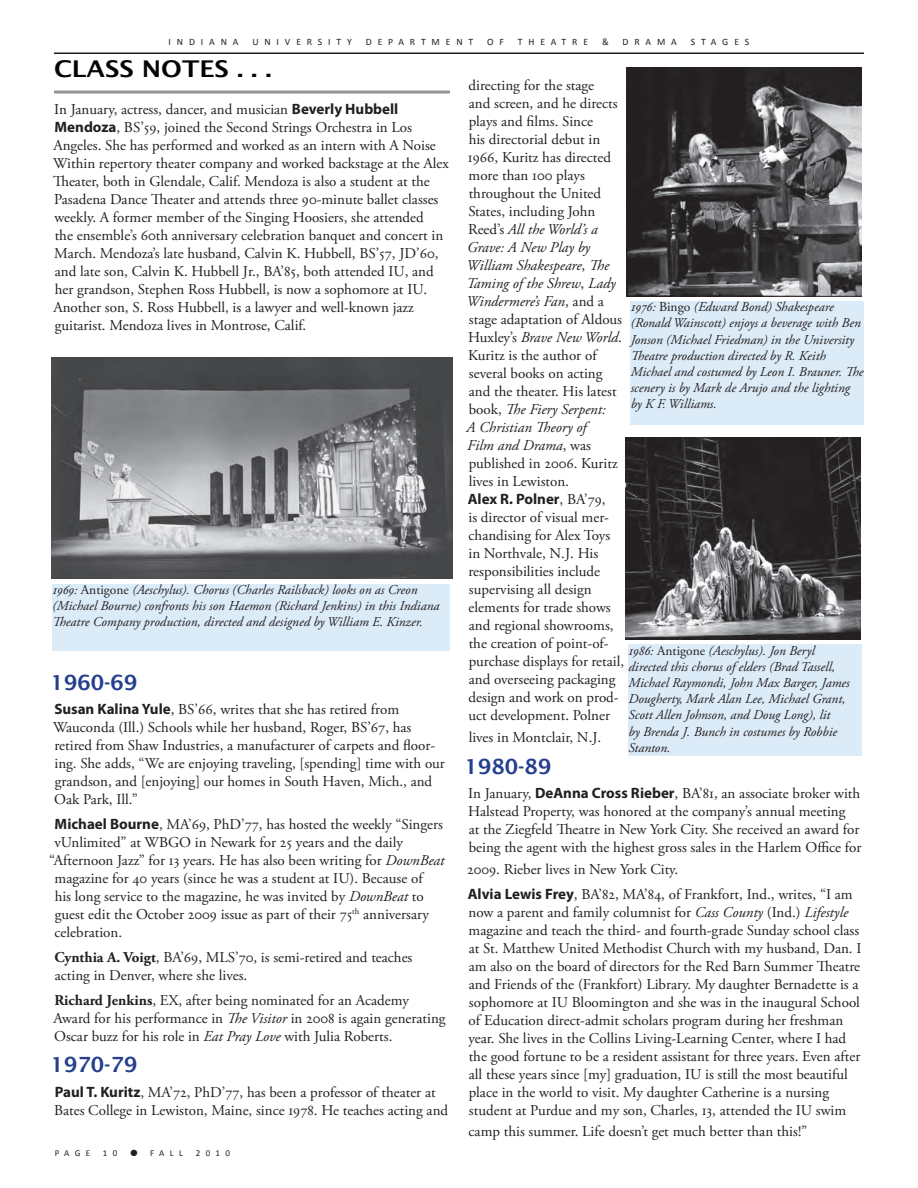
<style>
.page{position:relative;width:918px;height:1188px;background:#fff}
.page>*{position:absolute;margin:0;border:0;box-sizing:border-box;transform-origin:0 0}
.t1{font:600 23.1px "Lucida Sans";color:#040503;scale:1.09 1}
.t2{font:600 21px "Lucida Sans";color:#253f8e}
.t3{font:15px/18px "Adobe Garamond Pro";color:#231f20}
.t4{font:700 15px "Myriad Pro";color:#231f20}
.t5{font:italic 13.5px/16.2px "Adobe Garamond Pro";color:#231f20}
.t6{font:9.75px "Calibri";letter-spacing:.6em;color:#231f20}
.t7{font:9px "Calibri";letter-spacing:.6em;color:#231f20}
.s1{font-family:"Myriad Pro";font-weight:700}
.s2{font-style:normal}
.s3{font-style:italic}
.s4{font-weight:700}
.s5{font-family:"Adobe Garamond Pro";font-weight:400}
</style>
<div class="page">
<hr style="left:54px;top:52px;width:810px;height:2px;background:#231f20">
<hr style="left:54px;top:91px;width:396px;height:3px;background:#939598">
<img style="left:52px;top:357px;width:400px;height:221px">
<div style="left:631px;top:301px;width:233px;height:124px;background:#dbebf8"></div>
<div style="left:629px;top:645px;width:233px;height:111px;background:#dbebf8"></div>
<div style="left:52px;top:584px;width:398px;height:67px;background:#dbebf8"></div>
<img style="left:626px;top:68px;width:235px;height:228px">
<img style="left:626px;top:437px;width:235px;height:203px">
<p class="t6" style="left:169px;top:36px;width:71px">INDIANA</p>
<p class="t6" style="left:252px;top:36px;width:101px">UNIVERSITY</p>
<p class="t6" style="left:366px;top:36px;width:109px">DEPARTMENT</p>
<p class="t6" style="left:487px;top:36px;width:18px">O F</p>
<p class="t6" style="left:518px;top:36px;width:72px">THEATRE</p>
<p class="t6" style="left:602px;top:36px;width:8px">&amp;</p>
<p class="t6" style="left:623px;top:36px;width:56px">DRAMA</p>
<p class="t6" style="left:691px;top:36px;width:60px">STAGES</p>
<h1 class="t1" style="left:54px;top:56px;width:201px">CLASS NOTES . . .</h1>
<p class="t3" style="left:53px;top:101px;width:397px">In January, actress, dancer, and musician <span class="s1">Beverly Hubbell Mendoza</span>, BS’59, joined the Second Strings Orchestra in Los Angeles. She has performed and worked as an intern with A Noise Within repertory theater company and worked backstage at the Alex Theater, both in Glendale, Calif. Mendoza is also a student at the Pasadena Dance Theater and attends three 90-minute ballet classes weekly. A former member of the Singing Hoosiers, she attended<br>the ensemble’s 60th anniversary celebration banquet and concert in March. Mendoza’s late husband, Calvin K. Hubbell, BS’57, JD’60, and late son, Calvin K. Hubbell Jr., BA’85, both attended IU, and her grandson, Stephen Ross Hubbell, is now a sophomore at IU.<br>Another son, S. Ross Hubbell, is a lawyer and well-known jazz guitarist. Mendoza lives in Montrose, Calif.</p>
<p class="t5" style="left:52px;top:582px;width:389px">1969: <span class="s2">Antigone</span> (Aeschylus). Chorus (Charles Railsback) looks on as Creon (Michael Bourne) confronts his son Haemon (Richard Jenkins) in this Indiana<br>Theatre Company production, directed and designed by William E. Kinzer.</p>
<h2 class="t2" style="left:51px;top:670px;width:88px">1960-69</h2>
<p class="t3" style="left:53px;top:701px;width:393px"><span class="s1">Susan Kalina Yule</span>, BS’66, writes that she has retired from Wauconda (Ill.) Schools while her husband, Roger, BS’67, has retired from Shaw Industries, a manufacturer of carpets and floor&shy;ing. She adds, “We are enjoying traveling, [spending] time with our grandson, and [enjoying] our homes in South Haven, Mich., and Oak Park, Ill.”</p>
<p class="t3" style="left:55px;top:816px;width:390px"><span class="s1">Michael Bourne</span>, MA’69, PhD’77, has hosted the weekly “Singers</p>
<p class="t3" style="left:54px;top:834px;width:350px">vUnlimited” at WBGO in Newark for 25 years and the daily</p>
<p class="t3" style="left:49px;top:852px;width:397px">“Afternoon Jazz” for 13 years. He has also been writing for <span class="s3">DownBeat</span></p>
<p class="t3" style="left:55px;top:870px;width:370px">magazine for 40 years (since he was a student at IU). Because of</p>
<p class="t3" style="left:55px;top:888px;width:370px">his long service to the magazine, he was invited by <span class="s3">DownBeat</span> to</p>
<p class="t3" style="left:55px;top:906px;width:376px">guest edit the October 2009 issue as part of their 75<sup>th</sup> anniversary</p>
<p class="t3" style="left:55px;top:924px;width:69px">celebration.</p>
<p class="t3" style="left:54px;top:949px;width:360px"><span class="s4">Cynthia A. Voigt</span>, BA’69, MLS’70, is semi-retired and teaches acting in Denver, where she lives.</p>
<p class="t3" style="left:53px;top:991px;width:394px"><span class="s4">Richard Jenkins</span>, EX, after being nominated for an Academy<br>Award for his performance in <span class="s3">The Visitor</span> in 2008 is again generating<br>Oscar buzz for his role in <span class="s3">Eat Pray Love</span> with Julia Roberts.</p>
<h2 class="t2" style="left:51px;top:1053px;width:88px">1970-79</h2>
<p class="t3" style="left:54px;top:1084px;width:396px"><span class="s1">Paul T. Kuritz</span>, MA’72, PhD’77, has been a professor of theater at<br>Bates College in Lewiston, Maine, since 1978. He teaches acting and</p>
<p class="t7" style="left:55px;top:1147px;width:37px">PAGE</p>
<p class="t7" style="left:103px;top:1147px;width:16px">1 0</p>
<p class="t7" style="left:130px;top:1147px;width:54px">● FALL</p>
<p class="t7" style="left:196px;top:1147px;width:36px">2010</p>
<p class="t3" style="left:466px;top:77px;width:157px">directing for the stage<br>and screen, and he directs plays and films. Since<br>his directorial debut in<br>1966, Kuritz has directed more than 100 plays throughout the United<br>States, including John<br>Reed’s <span class="s3">All the World’s a<br>Grave: A New Play by<br>William Shakespeare</span>, <span class="s3">The<br>Taming of the Shrew</span>, <span class="s3">Lady<br>Windermere’s Fan</span>, and a stage adaptation of Aldous<br>Huxley’s <span class="s3">Brave New World</span>.<br>Kuritz is the author of several books on acting and the theater. His latest book, <span class="s3">The Fiery Serpent:<br>A Christian Theory of<br>Film and Drama</span>, was published in 2006. Kuritz lives in Lewiston.</p>
<p class="t4" style="left:468px;top:491px;width:139px">Alex R. Polner<span class="s5">, BA’79,</span></p>
<p class="t3" style="left:468px;top:509px;width:157px">is director of visual mer&shy;chandising for Alex Toys in Northvale, N.J. His responsibilities include supervising all design elements for trade shows and regional showrooms, the creation of point-of&shy;purchase displays for retail, and overseeing packaging design and work on prod&shy;uct development. Polner</p>
<p class="t3" style="left:469px;top:728px;width:134px">lives in Montclair, N.J.</p>
<h2 class="t2" style="left:465px;top:754px;width:88px">1980-89</h2>
<p class="t3" style="left:468px;top:785px;width:395px">In January, <span class="s1">DeAnna Cross Rieber</span>, BA’81, an associate broker with Halstead Property, was honored at the company’s annual meeting<br>at the Ziegfeld Theatre in New York City. She received an award for being the agent with the highest gross sales in the Harlem Office for</p>
<p class="t3" style="left:467px;top:857px;width:387px;line-height:24.8px">2009. Rieber lives in New York City.<br><span class="s1">Alvia Lewis Frey</span>, BA’82, MA’84, of Frankfort, Ind., writes, “I am</p>
<p class="t3" style="left:468px;top:903px;width:395px">now a parent and family columnist for <span class="s3">Cass County</span> (Ind.) <span class="s3">Lifestyle </span>magazine and teach the third- and fourth-grade Sunday school class at St. Matthew United Methodist Church with my husband, Dan. I am also on the board of directors for the Red Barn Summer Theatre and Friends of the (Frankfort) Library. My daughter Bernadette is a sophomore at IU Bloomington and she was in the inaugural School of Education direct-admit scholars program during her freshman year. She lives in the Collins Living-Learning Center, where I had the good fortune to be a resident assistant for three years. Even after all these years since [my] graduation, IU is still the most beautiful place in the world to visit. My daughter Catherine is a nursing student at Purdue and my son, Charles, 13, attended the IU swim</p>
<p class="t3" style="left:469px;top:1123px;width:340px">camp this summer. Life doesn’t get much better than this!”</p>
<p class="t5" style="left:631px;top:299px;width:234px">1976: <span class="s2">Bingo</span> (Edward Bond) Shakespeare (Ronald Wainscott) enjoys a beverage with Ben Jonson (Michael Friedman) in the University Theatre production directed by R. Keith Michael and costumed by Leon I. Brauner. The scenery is by Mark de Arujo and the lighting by K F. Williams.</p>
<p class="t5" style="left:629px;top:643px;width:223px">1986: <span class="s2">Antigone</span> (Aeschylus). Jon Beryl directed this chorus of elders (Brad Tassell, Michael Raymondi, John Max Barger, James Dougherty, Mark Alan Lee, Michael Grant, Scott Allen Johnson, and Doug Long), lit<br>by Brenda J. Bunch in costumes by Robbie Stanton.</p>
</div>
